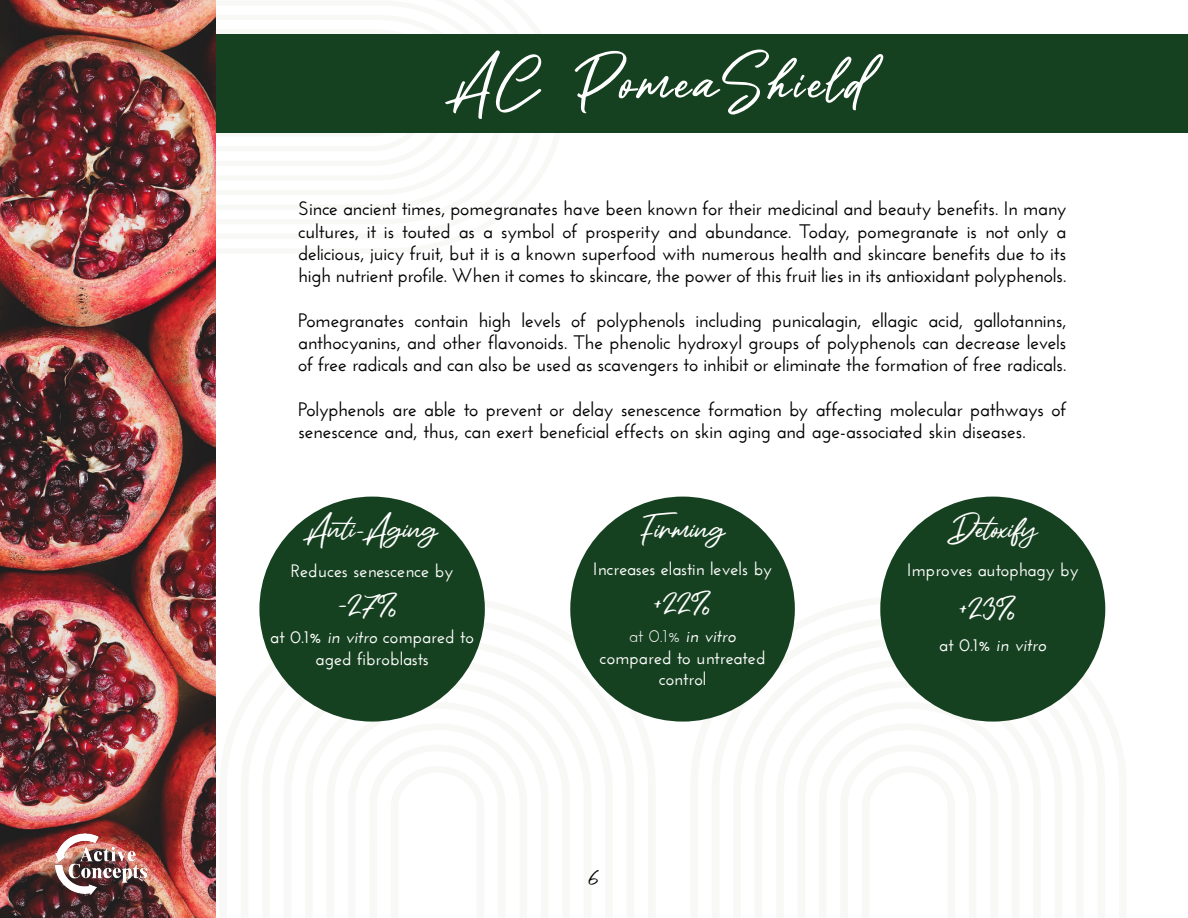
<style>
.page{position:relative;width:1188px;height:918px;background:#fff}
.page>*{position:absolute;margin:0;border:0;box-sizing:border-box;transform-origin:0 0}
.t1{font:70.5px "Maytra";letter-spacing:.05em;color:#fff}
.t2{font:40.5px "Maytra";color:#fff}
.t3{font:37.5px "Maytra";color:#fff}
.t4{font:28.5px "Maytra";color:#000}
.table_of_contents{font:600 19.5px/22.4px "Josefin Sans";letter-spacing:-.015em;color:#000;text-align:justify}
.t5{font:600 18px/21.6px "Josefin Sans";color:#fff;text-align:center}
.t6{font:italic 600 18px "Josefin Sans";color:#fff}
.s1{font-style:italic}
.s2{font-weight:400}
.s3{font-style:normal}
</style>
<div class="page">
<div style="left:0;top:34px;width:1188px;height:100px;background:#164120"></div>
<img style="left:0;top:0;width:216px;height:918px">
<div style="left:259px;top:497px;width:226px;height:225px;background:#164120;border-radius:50%"></div>
<div style="left:570px;top:497px;width:225px;height:225px;background:#164120;border-radius:50%"></div>
<div style="left:880px;top:497px;width:225px;height:225px;background:#164120;border-radius:50%"></div>
<img style="left:54px;top:833px;width:93px;height:62px">
<p class="t1" style="left:451px;top:48px;width:418px">AC PomeaShield</p>
<p class="table_of_contents" style="left:298px;top:197px;width:770px">Since ancient times, pomegranates have been known for their medicinal and beauty benefits. In many cultures, it is touted as a symbol of prosperity and abundance. Today, pomegranate is not only a delicious, juicy fruit, but it is a known superfood with numerous health and skincare benefits due to its high nutrient profile. When it comes to skincare, the power of this fruit lies in its antioxidant polyphenols.</p>
<p class="table_of_contents" style="left:298px;top:309px;width:770px">Pomegranates contain high levels of polyphenols including punicalagin, ellagic acid, gallotannins, anthocyanins, and other flavonoids. The phenolic hydroxyl groups of polyphenols can decrease levels of free radicals and can also be used as scavengers to inhibit or eliminate the formation of free radicals.</p>
<p class="table_of_contents" style="left:298px;top:398px;width:770px">Polyphenols are able to prevent or delay senescence formation by affecting molecular pathways of senescence and, thus, can exert beneficial effects on skin aging and age-associated skin diseases.</p>
<p class="t3" style="left:306px;top:510px;width:133px">Anti-Aging</p>
<p class="t5" style="left:291px;top:560px;width:164px">Reduces senescence by</p>
<p class="t2" style="left:338px;top:583px;width:62px">-27%</p>
<p class="t5" style="left:270px;top:626px;width:205px">at 0.1% <span class="s1">in vitro</span> compared to aged fibroblasts</p>
<p class="t3" style="left:640px;top:511px;width:87px">Firming</p>
<p class="t5" style="left:593px;top:558px;width:181px">Increases elastin levels by</p>
<p class="t2" style="left:653px;top:582px;width:61px">+22%</p>
<p class="t5" style="left:600px;top:625px;width:167px"><span class="s2">at 0.1%</span> <span class="s1">in vitro </span>compared to untreated control</p>
<p class="t4" style="left:589px;top:862px;width:11px">6</p>
<p class="t3" style="left:947px;top:511px;width:92px">Detoxify</p>
<p class="t5" style="left:907px;top:559px;width:173px">Improves autophagy by</p>
<p class="t2" style="left:958px;top:586px;width:60px">+23%</p>
<p class="t6" style="left:939px;top:634px;width:109px"><span class="s3">at 0.1%</span> in vitro</p>
</div>
